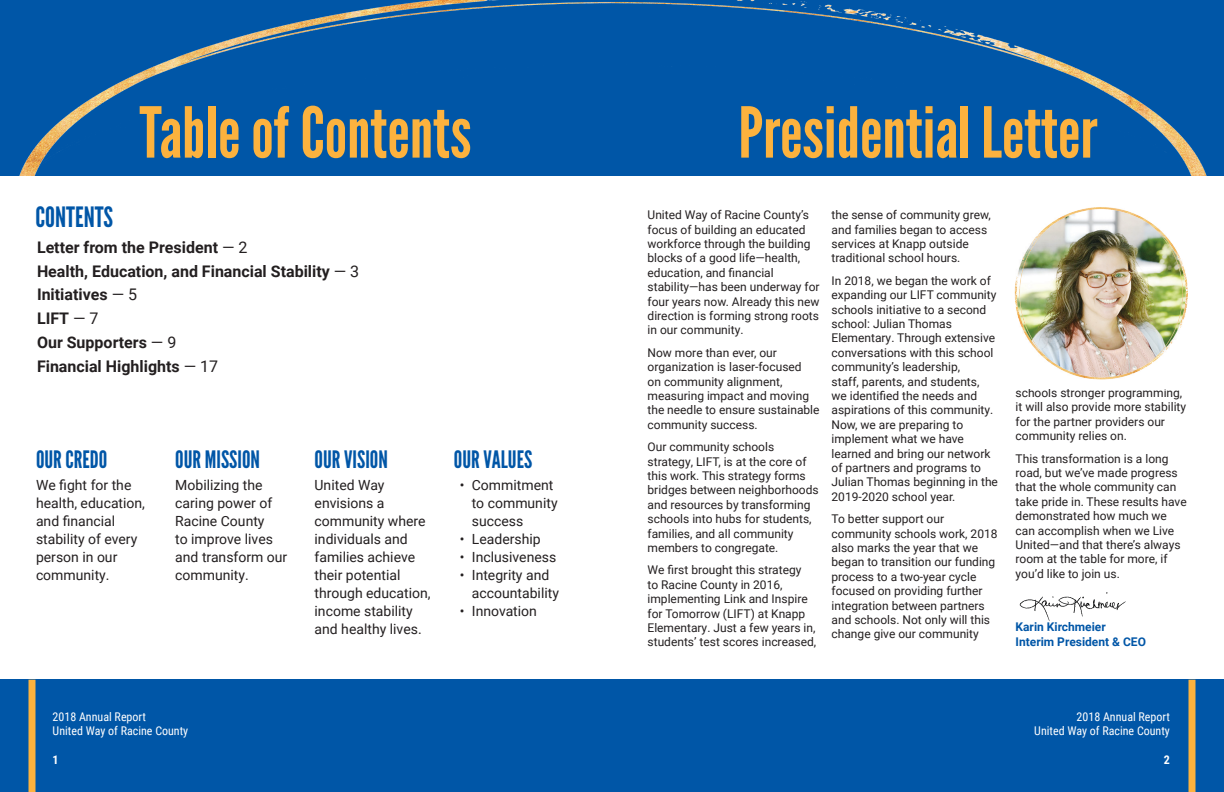
<style>
.page{position:relative;width:1224px;height:792px;background:#fff}
.page>*{position:absolute;margin:0;border:0;box-sizing:border-box;transform-origin:0 0}
.t1{font:70px "League Gothic";color:#fcb23e}
.t2{font:28px "League Gothic";color:#0056a7}
.Subhead_1_-_TG18{font:24px "League Gothic";color:#0056a7}
.Subhead_1_-_TG18-2{font:700 16px "Roboto";color:#231f20}
.Subhead_1_-_TG18-3{font:14px/18px "Roboto";color:#231f20}
.t3{font:12px/14.4px "Roboto";color:#231f20}
.t4{font:12px/14.4px "Roboto Condensed";color:#fff}
.t5{font:700 12px "Roboto";color:#0056a7}
.t6{font:700 12px "Roboto Condensed";color:#fff}
.s1{font-weight:400}
</style>
<div class="page">
<div style="left:0;top:0;width:1224px;height:176px;background:#0056a7"></div>
<div style="left:0;top:680px;width:612px;height:112px;background:#0056a7"></div>
<div style="left:28px;top:680px;width:8px;height:112px;background:#fcb23e"></div>
<div style="left:612px;top:680px;width:612px;height:112px;background:#0056a7"></div>
<div style="left:1188px;top:680px;width:8px;height:112px;background:#fcb23e"></div>
<img style="left:1019px;top:592px;width:107px;height:29px">
<img style="left:1014px;top:207px;width:174px;height:173px">
<p class="t1" style="left:140px;top:91px;width:334px">Table of Contents</p>
<p class="t1" style="left:738px;top:91px;width:361px">Presidential Letter</p>
<p class="t2" style="left:36px;top:200px;width:79px">CONTENTS</p>
<p class="Subhead_1_-_TG18-2" style="left:37px;top:236px;width:212px">Letter from the President <span class="s1">— 2</span></p>
<p class="Subhead_1_-_TG18-2" style="left:37px;top:260px;width:324px">Health, Education, and Financial Stability <span class="s1">— 3</span></p>
<p class="Subhead_1_-_TG18-2" style="left:37px;top:284px;width:102px">Initiatives <span class="s1">— 5</span></p>
<p class="Subhead_1_-_TG18-2" style="left:37px;top:307px;width:63px">LIFT <span class="s1">— 7</span></p>
<p class="Subhead_1_-_TG18-2" style="left:37px;top:331px;width:141px">Our Supporters <span class="s1">— 9</span></p>
<p class="Subhead_1_-_TG18-2" style="left:37px;top:355px;width:183px">Financial Highlights <span class="s1">— 17</span></p>
<p class="Subhead_1_-_TG18" style="left:36px;top:445px;width:73px">OUR CREDO</p>
<p class="Subhead_1_-_TG18-3" style="left:36px;top:476px;width:111px">We fight for the health, education, and financial stability of every person in our community.</p>
<p class="Subhead_1_-_TG18" style="left:175px;top:445px;width:86px">OUR MISSION</p>
<p class="Subhead_1_-_TG18-3" style="left:175px;top:476px;width:114px">Mobilizing the caring power of<br>Racine County<br>to improve lives and transform our community.</p>
<p class="Subhead_1_-_TG18" style="left:315px;top:445px;width:75px">OUR VISION</p>
<p class="Subhead_1_-_TG18-3" style="left:315px;top:476px;width:118px">United Way envisions a community where individuals and families achieve their potential through education, income stability and healthy lives.</p>
<p class="Subhead_1_-_TG18" style="left:454px;top:445px;width:80px">OUR VALUES</p>
<p class="Subhead_1_-_TG18-3" style="left:472px;top:476px;width:87px;text-indent:-12px">• Commitment to community success</p>
<p class="Subhead_1_-_TG18-3" style="left:460px;top:530px;width:82px">• Leadership</p>
<p class="Subhead_1_-_TG18-3" style="left:460px;top:548px;width:98px">• Inclusiveness</p>
<p class="Subhead_1_-_TG18-3" style="left:472px;top:566px;width:89px;text-indent:-12px">• Integrity and accountability</p>
<p class="Subhead_1_-_TG18-3" style="left:460px;top:602px;width:79px">• Innovation</p>
<p class="t4" style="left:53px;top:709px;width:137px">2018 Annual Report<br>United Way of Racine County</p>
<p class="t6" style="left:53px;top:751px;width:8px">1</p>
<p class="t3" style="left:648px;top:207px;width:173px">United Way of Racine County’s focus of building an educated workforce through the building blocks of a good life—health, education, and financial stability—has been underway for four years now. Already this new direction is forming strong roots in our community.</p>
<p class="t3" style="left:648px;top:345px;width:174px">Now more than ever, our organization is laser-focused<br>on community alignment, measuring impact and moving the needle to ensure sustainable community success.</p>
<p class="t3" style="left:648px;top:439px;width:173px">Our community schools strategy, LIFT, is at the core of this work. This strategy forms bridges between neighborhoods and resources by transforming schools into hubs for students, families, and all community members to congregate.</p>
<p class="t3" style="left:648px;top:562px;width:170px">We first brought this strategy<br>to Racine County in 2016, implementing Link and Inspire for Tomorrow (LIFT) at Knapp<br>Elementary. Just a few years in, students’ test scores increased,</p>
<p class="t3" style="left:832px;top:207px;width:161px">the sense of community grew, and families began to access services at Knapp outside traditional school hours.</p>
<p class="t3" style="left:832px;top:273px;width:168px">In 2018, we began the work of expanding our LIFT community schools initiative to a second school: Julian Thomas<br>Elementary. Through extensive conversations with this school community’s leadership,<br>staff, parents, and students,<br>we identified the needs and aspirations of this community.<br>Now, we are preparing to implement what we have learned and bring our network of partners and programs to<br>Julian Thomas beginning in the<br>2019-2020 school year.</p>
<p class="t3" style="left:832px;top:511px;width:168px">To better support our community schools work, 2018 also marks the year that we began to transition our funding process to a two-year cycle focused on providing further integration between partners and schools. Not only will this change give our community</p>
<p class="t3" style="left:1016px;top:385px;width:172px">schools stronger programming, it will also provide more stability for the partner providers our community relies on.</p>
<p class="t3" style="left:1016px;top:451px;width:173px">This transformation is a long road, but we’ve made progress that the whole community can take pride in. These results have demonstrated how much we can accomplish when we Live<br>United—and that there’s always room at the table for more, if you’d like to join us.</p>
<p class="t5" style="left:1016px;top:619px;width:92px">Karin Kirchmeier</p>
<p class="t5" style="left:1016px;top:633px;width:132px">Interim President &amp; CEO</p>
<p class="t4" style="left:1034px;top:709px;width:137px;text-align:right">2018 Annual Report<br>United Way of Racine County</p>
<p class="t6" style="left:1164px;top:751px;width:8px">2</p>
</div>
